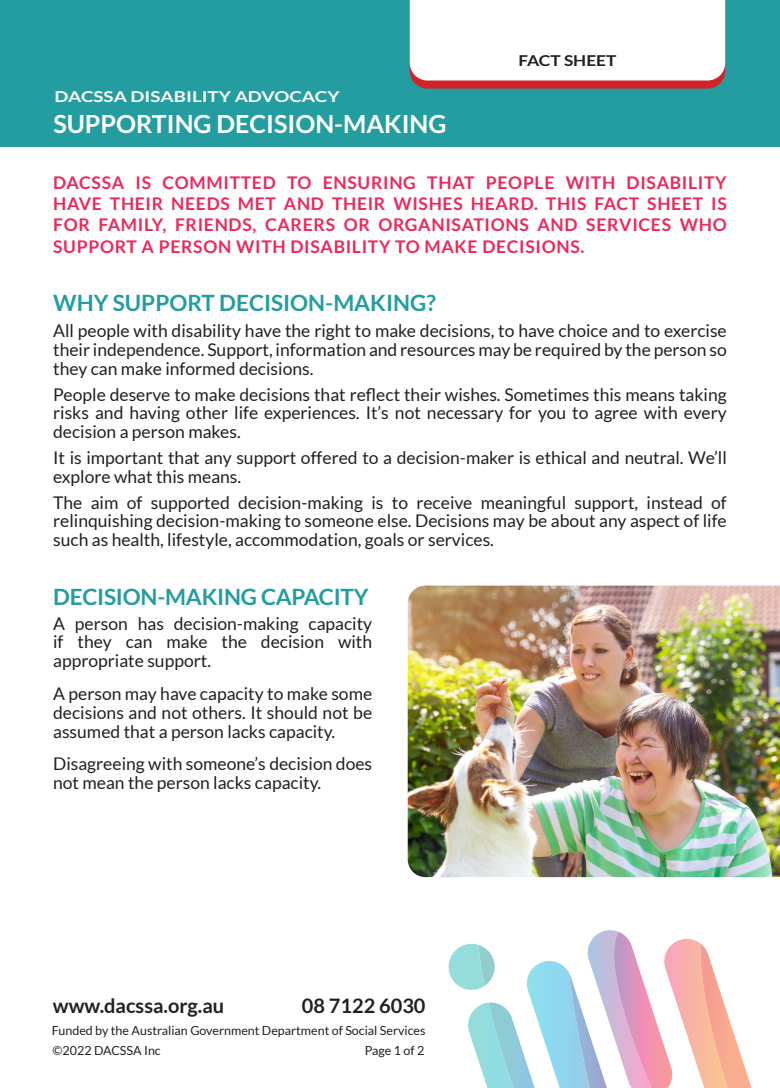
<style>
.page{position:relative;width:780px;height:1088px;background:#fff}
.page>*{position:absolute;margin:0;border:0;box-sizing:border-box;transform-origin:0 0}
.Paragraph_Style_1{font:700 25px "Lato";color:#fff}
.t1{font:700 22.5px "Lato";letter-spacing:-.01em;color:#239d9f}
.t2{font:700 20px "Lato";color:#231f20}
.t3{font:17.5px/18.8px "Lato";color:#231f20;text-align:justify}
.t4{font:700 17.5px/21.2px "Lato";letter-spacing:.04em;color:#ee285a;text-align:justify}
.t5{font:700 15px "Lato";color:#fff;scale:1.25 1}
.t6{font:700 15px "Lato";color:#231f20;scale:1.15 1}
.t7{font:12.5px "Lato";color:#231f20}
</style>
<div class="page">
<svg style="left:448px;top:877px;width:332px;height:211px"></svg>
<div style="left:0;top:0;width:780px;height:147px;background:#239d9f"></div>
<img style="left:407px;top:586px;width:373px;height:291px">
<svg style="left:409px;top:0;width:316px;height:89px;background:#f8e9ea"></svg>
<p class="t5" style="left:55px;top:88px;width:229px">DACSSA DISABILITY ADVOCACY</p>
<p class="Paragraph_Style_1" style="left:53px;top:110px;width:395px">SUPPORTING DECISION-MAKING</p>
<p class="t6" style="left:518px;top:52px;width:86px">FACT SHEET</p>
<p class="t4" style="left:53px;top:172px;width:675px">DACSSA IS COMMITTED TO ENSURING THAT PEOPLE WITH DISABILITY HAVE THEIR NEEDS MET AND THEIR WISHES HEARD. THIS FACT SHEET IS FOR FAMILY, FRIENDS, CARERS OR ORGANISATIONS AND SERVICES WHO SUPPORT A PERSON WITH DISABILITY TO MAKE DECISIONS.</p>
<p class="t1" style="left:53px;top:290px;width:384px">WHY SUPPORT DECISION-MAKING?</p>
<p class="t3" style="left:53px;top:321px;width:675px">All people with disability have the right to make decisions, to have choice and to exercise their independence. Support, information and resources may be required by the person so they can make informed decisions.</p>
<p class="t3" style="left:53px;top:385px;width:675px">People deserve to make decisions that reflect their wishes. Sometimes this means taking risks and having other life experiences. It’s not necessary for you to agree with every decision a person makes.</p>
<p class="t3" style="left:53px;top:448px;width:675px">It is important that any support offered to a decision-maker is ethical and neutral. We’ll explore what this means.</p>
<p class="t3" style="left:53px;top:493px;width:675px">The aim of supported decision-making is to receive meaningful support, instead of relinquishing decision-making to someone else. Decisions may be about any aspect of life such as health, lifestyle, accommodation, goals or services.</p>
<p class="t1" style="left:53px;top:583px;width:317px">DECISION-MAKING CAPACITY</p>
<p class="t3" style="left:53px;top:614px;width:320px">A person has decision-making capacity if they can make the decision with appropriate support.</p>
<p class="t3" style="left:53px;top:684px;width:320px">A person may have capacity to make some decisions and not others. It should not be assumed that a person lacks capacity.</p>
<p class="t3" style="left:53px;top:755px;width:320px">Disagreeing with someone’s decision does not mean the person lacks capacity.</p>
<p class="t2" style="left:53px;top:994px;width:173px">www.dacssa.org.au</p>
<p class="t2" style="left:302px;top:994px;width:125px">08 7122 6030</p>
<p class="t7" style="left:53px;top:1044px;width:110px">©2022 DACSSA Inc</p>
<p class="t7" style="left:365px;top:1044px;width:61px">Page 1 of 2</p>
<p class="t7" style="left:52px;top:1023px;width:375px">Funded by the Australian Government Department of Social Services</p>
</div>
